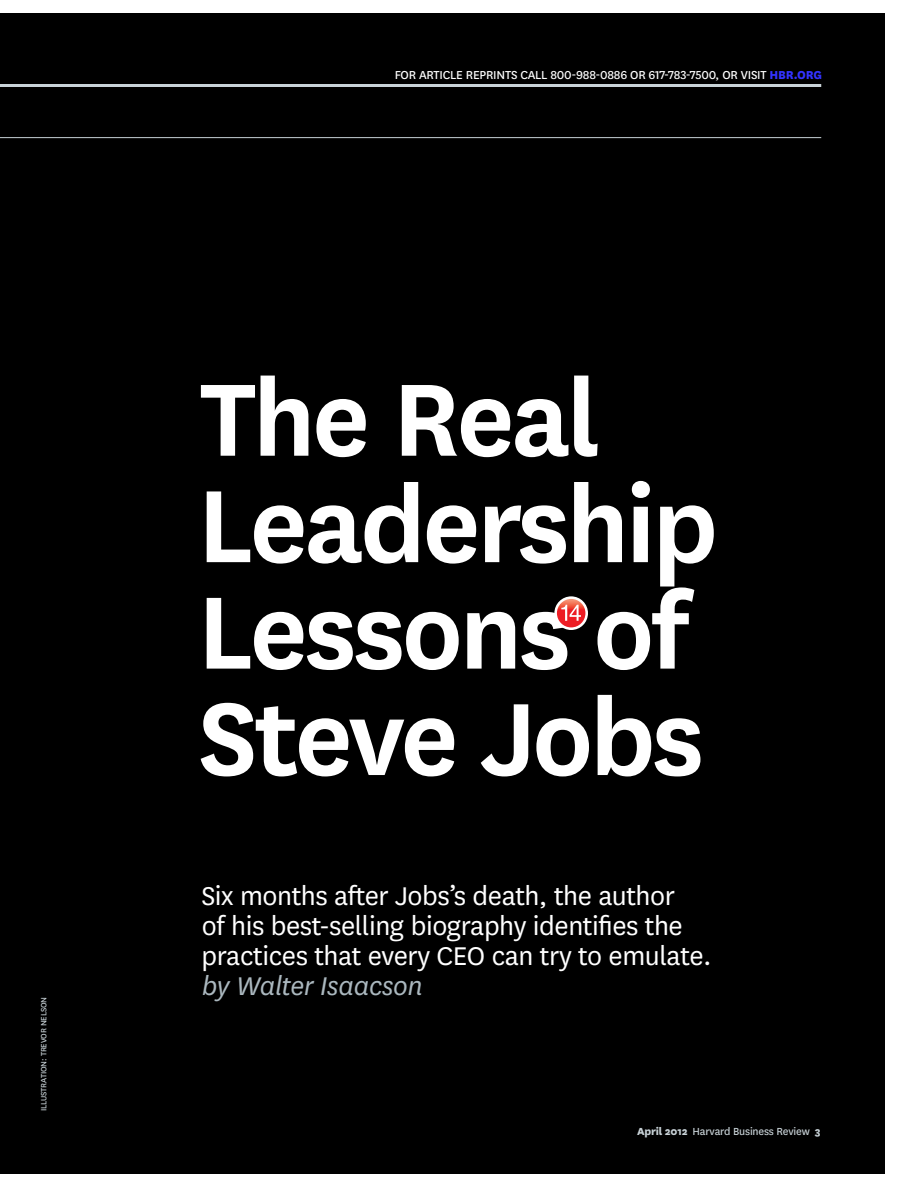
<style>
.page{position:relative;width:918px;height:1188px;background:#fff}
.page>*{position:absolute;margin:0;border:0;box-sizing:border-box;transform-origin:0 0}
.t1{font:600 120px/106.5px "National HBR";letter-spacing:-.03em;color:#fff}
.t2{font:30px/30px "National HBR";letter-spacing:-.015em;color:#fff}
.t3{font:italic 30px "National HBR";letter-spacing:-.015em;color:#abb8bf}
.t4{font:13.5px "National HBR";letter-spacing:-.015em;color:#fff}
.t5{font:12px "National HBR";letter-spacing:-.015em;color:#c8d2d7}
.t6{font:9px "National HBR";letter-spacing:-.015em;color:#c8d2d7}
.s1{font-weight:800;color:#33f}
.s2{font-weight:800}
</style>
<div class="page">
<div style="left:0;top:14px;width:884px;height:1160px;background:#000"></div>
<svg style="left:554px;top:596px;width:34px;height:34px"></svg>
<svg style="left:557px;top:599px;width:28px;height:28px"></svg>
<svg style="left:561px;top:605px;width:20px;height:16px"></svg>
<hr style="left:0;top:137px;width:821px;height:1px;background:#c8d2d7">
<hr style="left:0;top:84px;width:821px;height:3px;background:#c8d2d7">
<p class="t6" style="left:38px;top:1111px;width:115px;rotate:-90deg">ILLUSTRATI ON: TREVOR NELSON</p>
<p class="t4" style="left:395px;top:66px;width:429px">FOR ARTI CLE REPRI NTS CALL 800-988-0886 OR 617-783-7500, OR VISIT <span class="s1">HBR.ORG</span></p>
<h1 class="t1" style="left:197px;top:358px;width:522px">The Real<br>Leadership<br>Lessons of<br>Steve Jobs</h1>
<p class="t2" style="left:201px;top:880px;width:512px">Six months after Jobs’s death, the author<br>of his best-selling biography identifies the practices that every CEO can try to emulate.</p>
<p class="t3" style="left:202px;top:968px;width:222px">by Walter Isaacson</p>
<p class="t5" style="left:637px;top:1123px;width:185px"><span class="s2">APRIL 2012</span> HARVARD BUSINESS REVIEW <span class="s2">3</span></p>
</div>
